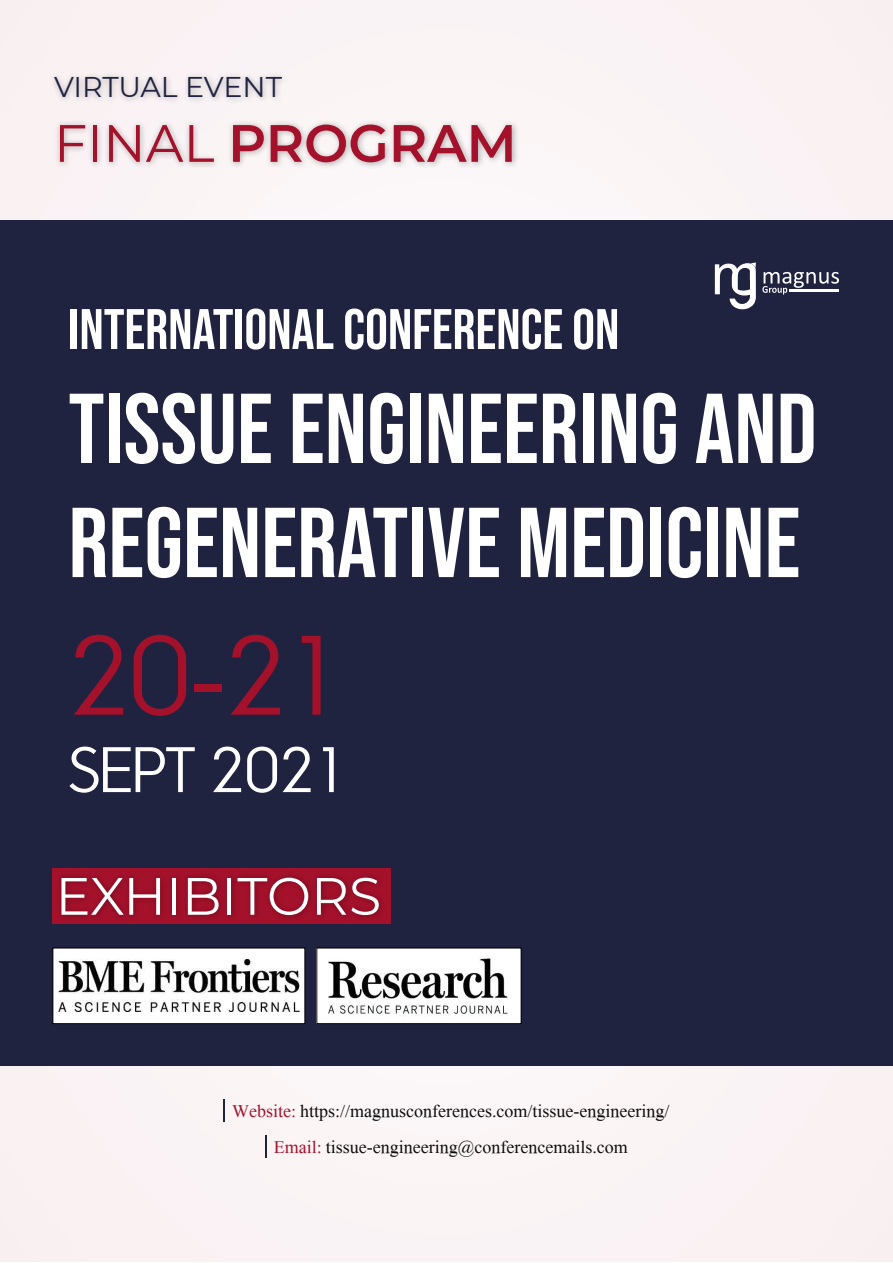
<style>
.page{position:relative;width:893px;height:1263px;background:#fff}
.page>*{position:absolute;margin:0;border:0;box-sizing:border-box;transform-origin:0 0}
.t1{font:108px "Pasajero";color:#a4112b}
.t2{font:99px/114px "Bebas Neue";color:#fff}
.t3{font:61.5px "Pasajero";color:#fff}
.t4{font:57px "Bebas Neue";color:#fff}
.t5{font:600 52.5px "Montserrat";color:#a4112b}
.t6{font:52.5px "Montserrat";color:#fff}
.t7{font:28.5px "Montserrat";letter-spacing:-.01em;color:#1f2340}
.t8{font:18px "Mongolian Baiti";color:#0d0d0d}
.s1{font-weight:400}
.s2{color:#a4112b}
</style>
<div class="page">
<div style="left:0;top:1px;width:893px;height:1261px;background:#faf3f5"></div>
<div style="left:0;top:222px;width:893px;height:843px;background:#1f2340"></div>
<div style="left:49px;top:72px;width:471px;height:98px;background:#000;opacity:.3"></div>
<svg style="left:715px;top:263px;width:41px;height:46px"></svg>
<svg style="left:762px;top:272px;width:77px;height:23px"></svg>
<hr style="left:265px;top:1135px;width:2px;height:23px;background:#1f2340">
<hr style="left:223px;top:1099px;width:2px;height:23px;background:#1f2340">
<hr style="left:0;top:220px;width:893px;height:2px;background:#1f2340">
<div style="left:52px;top:868px;width:339px;height:56px;background:#a4112b"></div>
<div style="left:56px;top:871px;width:330px;height:52px;background:#000;opacity:.3"></div>
<div style="left:53px;top:948px;width:252px;height:76px;background:#fff"></div>
<img style="left:59px;top:960px;width:240px;height:52px">
<div style="left:53px;top:948px;width:252px;height:76px;border:1px solid #000"></div>
<img style="left:318px;top:950px;width:201px;height:72px">
<div style="left:316px;top:948px;width:205px;height:76px;border:1px solid #000"></div>
<h3 class="t7" style="left:54px;top:68px;width:230px">VIRTUAL EVENT</h3>
<h3 class="t5" style="left:54px;top:106px;width:464px"><span class="s1">FINAL</span> PROGRAM</h3>
<h3 class="t4" style="left:68px;top:297px;width:552px">INTERNATIONAL CONFERENCE ON</h3>
<h2 class="t2" style="left:68px;top:371px;width:750px">TISSUE ENGINEERING AND<br>REGENERATIVE MEDICINE</h2>
<h1 class="t1" style="left:68px;top:608px;width:280px">20-21</h1>
<h3 class="t3" style="left:68px;top:731px;width:282px">Sept 2021</h3>
<h3 class="t6" style="left:55px;top:860px;width:327px">EXHIBITORS</h3>
<p class="t8" style="left:232px;top:1101px;width:439px"><span class="s2">Website:</span> https://magnusconferences.com/tissue-engineering/</p>
<p class="t8" style="left:274px;top:1137px;width:356px"><span class="s2">Email:</span> tissue-engineering@conferencemails.com</p>
</div>
